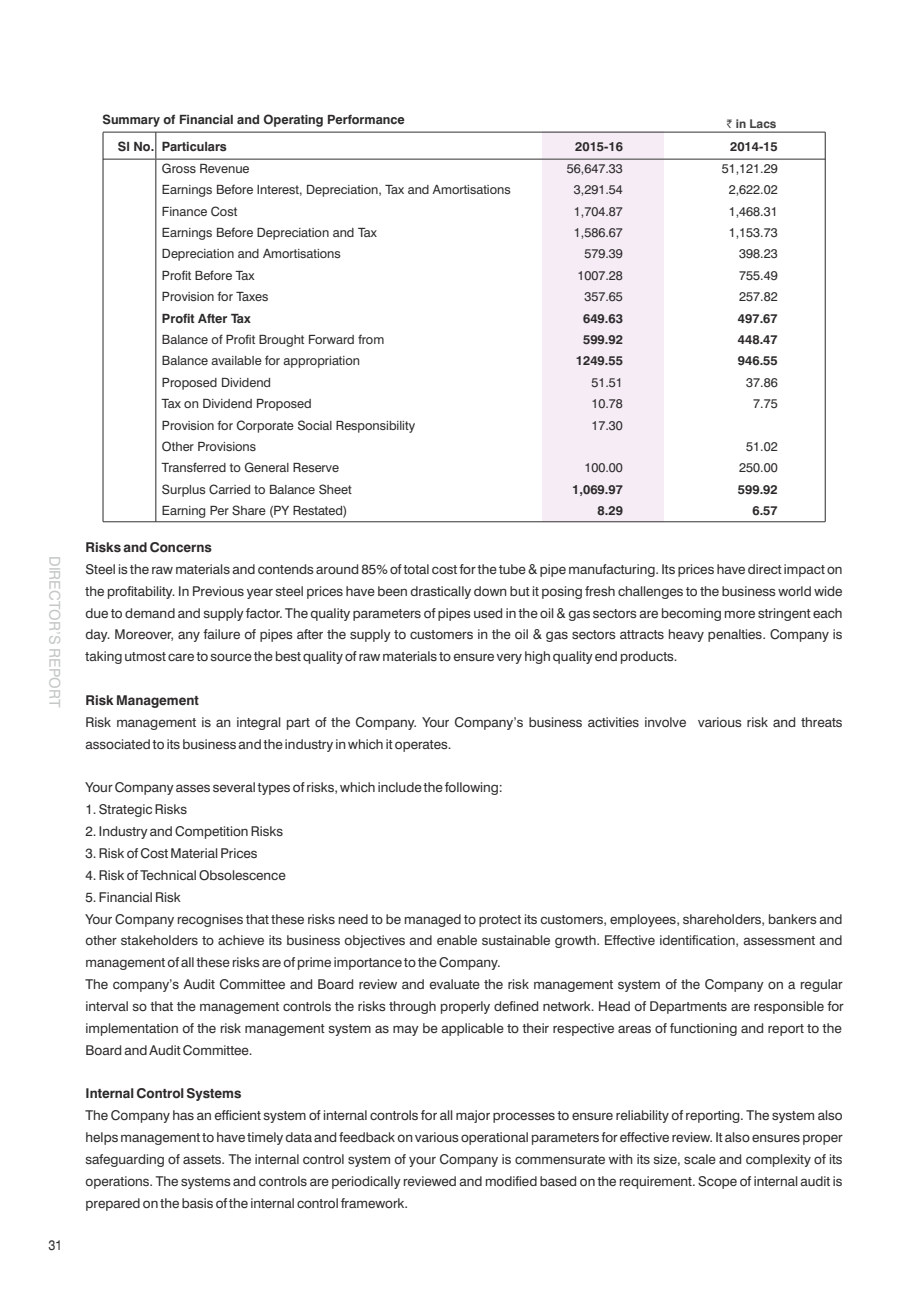
<style>
.page{position:relative;width:904px;height:1295px;background:#fff}
.page>*{position:absolute;margin:0;border:0;box-sizing:border-box;transform-origin:0 0}
.t1{font:15px "Swiss 721 BT";color:#c4c7c7}
.t2{font:13.5px/21.9px "Swiss 721 BT";color:#2b2929;text-align:justify}
.t3{font:700 13.5px "Swiss 721 BT";color:#2b2929}
.t4{font:expanded 13.5px "Swiss 721 BT";color:#2b2929;scale:.76 1}
.t5{font:12.75px "Swiss 721 BT";color:#2b2929}
.t6{font:700 12.75px "Swiss 721 BT";color:#2b2929}
.t7{font:700 12px "Swiss 721 BT";color:#424242}
.s1{font-family:"Rupee";font-weight:400}
</style>
<div class="page">
<hr style="left:825px;top:132px;width:1px;height:389px;background:#2b2929">
<hr style="left:103px;top:132px;width:1px;height:389px;background:#2b2929">
<hr style="left:155px;top:132px;width:1px;height:389px;background:#2b2929">
<hr style="left:103px;top:132px;width:722px;height:1px;background:#2b2929">
<hr style="left:103px;top:159px;width:722px;height:1px;background:#2b2929">
<hr style="left:103px;top:521px;width:722px;height:1px;background:#2b2929">
<p class="t1" style="left:61px;top:556px;width:153px;rotate:90deg">DIRECTOR’S REPORT</p>
<p class="t4" style="left:49px;top:1239px;width:20px">31</p>
<p class="t6" style="left:102px;top:115px;width:304px">Summary of Financial and Operating Performance</p>
<p class="t7" style="left:726px;top:119px;width:52px"><span class="s1">`</span> in Lacs</p>
<p class="t6" style="left:118px;top:142px;width:111px">Sl No. Particulars</p>
<p class="t6" style="left:575px;top:142px;width:49px">2015-16</p>
<p class="t6" style="left:730px;top:142px;width:49px">2014-15</p>
<p class="t5" style="left:162px;top:163px;width:89px">Gross Revenue</p>
<p class="t5" style="left:567px;top:163px;width:57px">56,647.33</p>
<p class="t5" style="left:722px;top:163px;width:57px">51,121.29</p>
<p class="t5" style="left:162px;top:184px;width:350px">Earnings Before Interest, Depreciation, Tax and Amortisations</p>
<p class="t5" style="left:574px;top:184px;width:50px">3,291.54</p>
<p class="t5" style="left:729px;top:184px;width:50px">2,622.02</p>
<p class="t5" style="left:162px;top:206px;width:77px">Finance Cost</p>
<p class="t5" style="left:574px;top:206px;width:50px">1,704.87</p>
<p class="t5" style="left:729px;top:206px;width:50px">1,468.31</p>
<p class="t5" style="left:162px;top:227px;width:216px">Earnings Before Depreciation and Tax</p>
<p class="t5" style="left:574px;top:227px;width:50px">1,586.67</p>
<p class="t5" style="left:729px;top:227px;width:50px">1,153.73</p>
<p class="t5" style="left:162px;top:249px;width:180px">Depreciation and Amortisations</p>
<p class="t5" style="left:584px;top:249px;width:40px">579.39</p>
<p class="t5" style="left:739px;top:249px;width:40px">398.23</p>
<p class="t5" style="left:162px;top:270px;width:94px">Profit Before Tax</p>
<p class="t5" style="left:577px;top:270px;width:47px">1007.28</p>
<p class="t5" style="left:739px;top:270px;width:40px">755.49</p>
<p class="t5" style="left:162px;top:291px;width:108px">Provision for Taxes</p>
<p class="t5" style="left:584px;top:291px;width:40px">357.65</p>
<p class="t5" style="left:739px;top:291px;width:40px">257.82</p>
<p class="t6" style="left:162px;top:313px;width:90px">Profit After Tax</p>
<p class="t6" style="left:583px;top:313px;width:41px">649.63</p>
<p class="t6" style="left:738px;top:313px;width:41px">497.67</p>
<p class="t5" style="left:162px;top:334px;width:224px">Balance of Profit Brought Forward from</p>
<p class="t6" style="left:583px;top:334px;width:41px">599.92</p>
<p class="t6" style="left:738px;top:334px;width:41px">448.47</p>
<p class="t5" style="left:162px;top:356px;width:199px">Balance available for appropriation</p>
<p class="t6" style="left:576px;top:356px;width:48px">1249.55</p>
<p class="t6" style="left:738px;top:356px;width:41px">946.55</p>
<p class="t5" style="left:162px;top:377px;width:111px">Proposed Dividend</p>
<p class="t5" style="left:591px;top:377px;width:33px">51.51</p>
<p class="t5" style="left:746px;top:377px;width:33px">37.86</p>
<p class="t5" style="left:162px;top:398px;width:151px">Tax on Dividend Proposed</p>
<p class="t5" style="left:591px;top:398px;width:33px">10.78</p>
<p class="t5" style="left:753px;top:398px;width:26px">7.75</p>
<p class="t5" style="left:162px;top:420px;width:255px">Provision for Corporate Social Responsibility</p>
<p class="t5" style="left:591px;top:420px;width:33px">17.30</p>
<p class="t5" style="left:162px;top:441px;width:96px">Other Provisions</p>
<p class="t5" style="left:746px;top:441px;width:33px">51.02</p>
<p class="t5" style="left:162px;top:463px;width:178px">Transferred to General Reserve</p>
<p class="t5" style="left:584px;top:463px;width:40px">100.00</p>
<p class="t5" style="left:739px;top:463px;width:40px">250.00</p>
<p class="t5" style="left:162px;top:484px;width:191px">Surplus Carried to Balance Sheet</p>
<p class="t6" style="left:572px;top:484px;width:52px">1,069.97</p>
<p class="t6" style="left:738px;top:484px;width:41px">599.92</p>
<p class="t5" style="left:162px;top:505px;width:187px">Earning Per Share (PY Restated)</p>
<p class="t6" style="left:597px;top:505px;width:27px">8.29</p>
<p class="t6" style="left:752px;top:505px;width:27px">6.57</p>
<p class="t3" style="left:86px;top:542px;width:128px">Risks and Concerns</p>
<p class="t2" style="left:86px;top:559px;width:758px">Steel is the raw materials and contends around 85% of total cost for the tube &amp; pipe manufacturing. Its prices have direct impact on the profitability. In Previous year steel prices have been drastically down but it posing fresh challenges to the business world wide due to demand and supply factor. The quality parameters of pipes used in the oil &amp; gas sectors are becoming more stringent each day. Moreover, any failure of pipes after the supply to customers in the oil &amp; gas sectors attracts heavy penalties. Company is taking utmost care to source the best quality of raw materials to ensure very high quality end products.</p>
<p class="t3" style="left:86px;top:694px;width:115px">Risk Management</p>
<p class="t2" style="left:86px;top:712px;width:758px">Risk management is an integral part of the Company. Your Company’s business activities involve various risk and threats associated to its business and the industry in which it operates.</p>
<p class="t2" style="left:86px;top:778px;width:419px">Your Company asses several types of risks, which include the following:</p>
<p class="t2" style="left:86px;top:800px;width:103px">1. Strategic Risks</p>
<p class="t2" style="left:86px;top:821px;width:199px">2. Industry and Competition Risks</p>
<p class="t2" style="left:86px;top:843px;width:173px">3. Risk of Cost Material Prices</p>
<p class="t2" style="left:86px;top:865px;width:202px">4. Risk of Technical Obsolescence</p>
<p class="t2" style="left:86px;top:887px;width:760px;text-align:left">5. Financial Risk<br>Your Company recognises that these risks need to be managed to protect its customers, employees, shareholders, bankers and other stakeholders to achieve its business objectives and enable sustainable growth. Effective identification, assessment and management of all these risks are of prime importance to the Company.<br>The company’s Audit Committee and Board review and evaluate the risk management system of the Company on a regular interval so that the management controls the risks through properly defined network. Head of Departments are responsible for implementation of the risk management system as may be applicable to their respective areas of functioning and report to the Board and Audit Committee.</p>
<p class="t3" style="left:86px;top:1088px;width:157px">Internal Control Systems</p>
<p class="t2" style="left:86px;top:1105px;width:758px">The Company has an efficient system of internal controls for all major processes to ensure reliability of reporting. The system also helps management to have timely data and feedback on various operational parameters for effective review. It also ensures proper safeguarding of assets. The internal control system of your Company is commensurate with its size, scale and complexity of its operations. The systems and controls are periodically reviewed and modified based on the requirement. Scope of internal audit is prepared on the basis of the internal control framework.</p>
</div>
